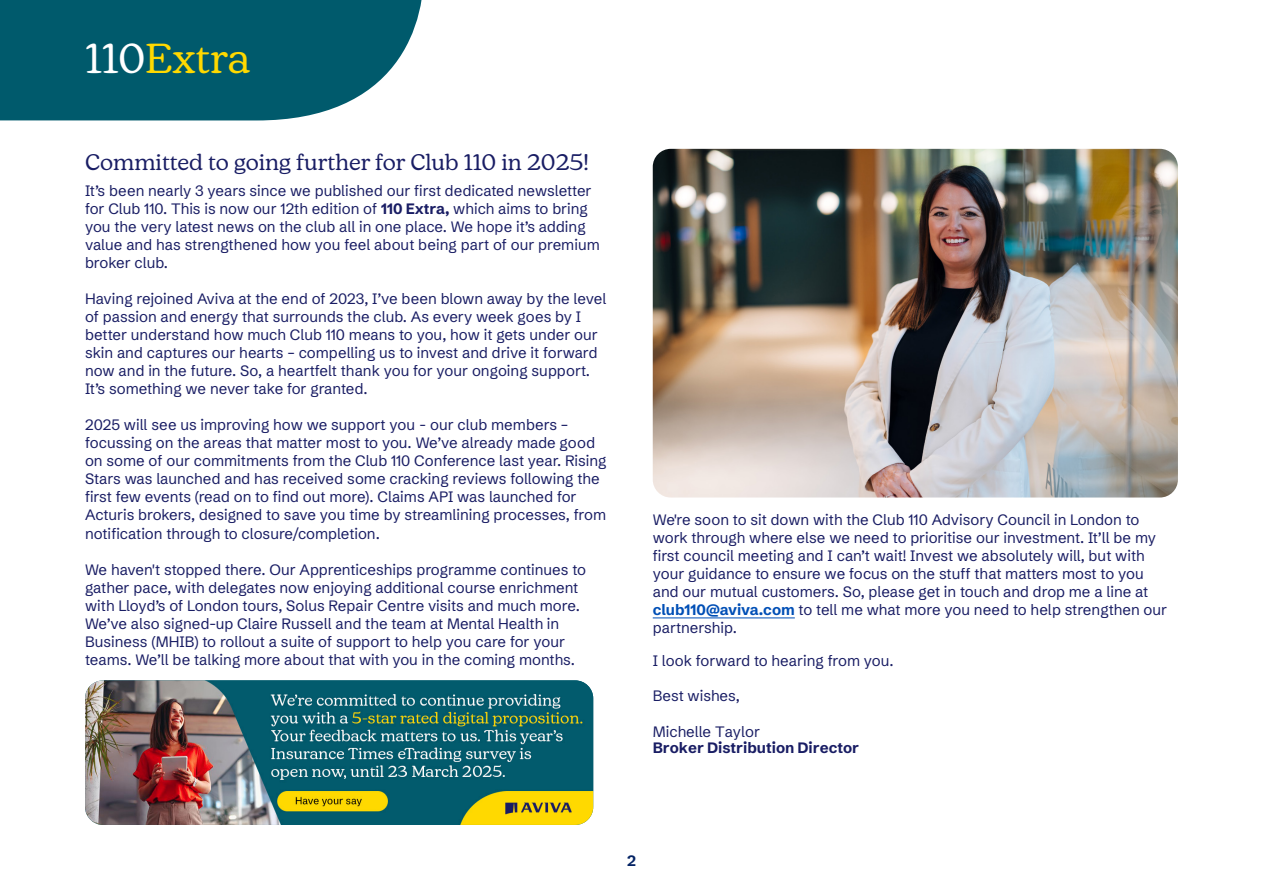
<style>
.page{position:relative;width:1263px;height:893px;background:#fff}
.page>*{position:absolute;margin:0;border:0;box-sizing:border-box;transform-origin:0 0}
.t1{font:39px "Aviva Curve";letter-spacing:-.005em;color:#ffd900}
.Heading_2{font:21px "Aviva Curve";color:#191d64}
.Normal_schib_blue{font:15px/18px "Schibsted Grotesk";color:#191d64}
.Normal_schib_blue-2{font:700 15px/16.6px "Schibsted Grotesk";color:#191d64}
.t2{font:700 15px "Schibsted Grotesk";color:#042364}
.s1{color:#fff}
.s2{font-weight:700}
.s3{font-weight:700;color:#004fb6}
.s4{font-weight:400}
</style>
<div class="page">
<hr style="left:653px;top:617px;width:142px;height:1px;background:#004fb6">
<svg style="left:0;top:0;width:422px;height:120px;background:#156778"></svg>
<img style="left:653px;top:149px;width:525px;height:348px">
<img style="left:85px;top:680px;width:508px;height:145px">
<p class="t1" style="left:85px;top:33px;width:167px"><span class="s1">110</span>Extra</p>
<p class="Heading_2" style="left:85px;top:149px;width:505px">Committed to going further for Club 110 in 2025!</p>
<p class="Normal_schib_blue" style="left:85px;top:180px;width:516px">It’s been nearly 3 years since we published our first dedicated newsletter for Club 110. This is now our 12th edition of <span class="s2">110 Extra,</span> which aims to bring you the very latest news on the club all in one place. We hope it’s adding value and has strengthened how you feel about being part of our premium broker club.</p>
<p class="Normal_schib_blue" style="left:85px;top:288px;width:523px">Having rejoined Aviva at the end of 2023, I’ve been blown away by the level of passion and energy that surrounds the club. As every week goes by I better understand how much Club 110 means to you, how it gets under our skin and captures our hearts – compelling us to invest and drive it forward now and in the future. So, a heartfelt thank you for your ongoing support.<br>It’s something we never take for granted.</p>
<p class="Normal_schib_blue" style="left:85px;top:414px;width:523px">2025 will see us improving how we support you - our club members – focussing on the areas that matter most to you. We’ve already made good on some of our commitments from the Club 110 Conference last year. Rising Stars was launched and has received some cracking reviews following the first few events (read on to find out more). Claims API was launched for Acturis brokers, designed to save you time by streamlining processes, from notification through to closure/completion.</p>
<p class="Normal_schib_blue" style="left:85px;top:558px;width:503px">We haven't stopped there. Our Apprenticeships programme continues to gather pace, with delegates now enjoying additional course enrichment with Lloyd’s of London tours, Solus Repair Centre visits and much more.<br>We’ve also signed-up Claire Russell and the team at Mental Health in Business (MHIB) to rollout a suite of support to help you care for your teams. We’ll be talking more about that with you in the coming months.</p>
<p class="Normal_schib_blue" style="left:653px;top:509px;width:516px">We're soon to sit down with the Club 110 Advisory Council in London to work through where else we need to prioritise our investment. It’ll be my first council meeting and I can’t wait! Invest we absolutely will, but with your guidance to ensure we focus on the stuff that matters most to you and our mutual customers. So, please get in touch and drop me a line at <span class="s3">club110@aviva.com</span> to tell me what more you need to help strengthen our</p>
<h2 class="Normal_schib_blue" style="left:653px;top:617px;width:86px">partnership.</h2>
<h2 class="Normal_schib_blue" style="left:653px;top:650px;width:242px">I look forward to hearing from you.</h2>
<h2 class="Normal_schib_blue" style="left:653px;top:685px;width:89px">Best wishes,</h2>
<h2 class="Normal_schib_blue-2" style="left:653px;top:721px;width:208px"><span class="s4">Michelle Taylor<br></span>Broker Distribution Director</h2>
<p class="t2" style="left:627px;top:848px;width:10px">2</p>
</div>
